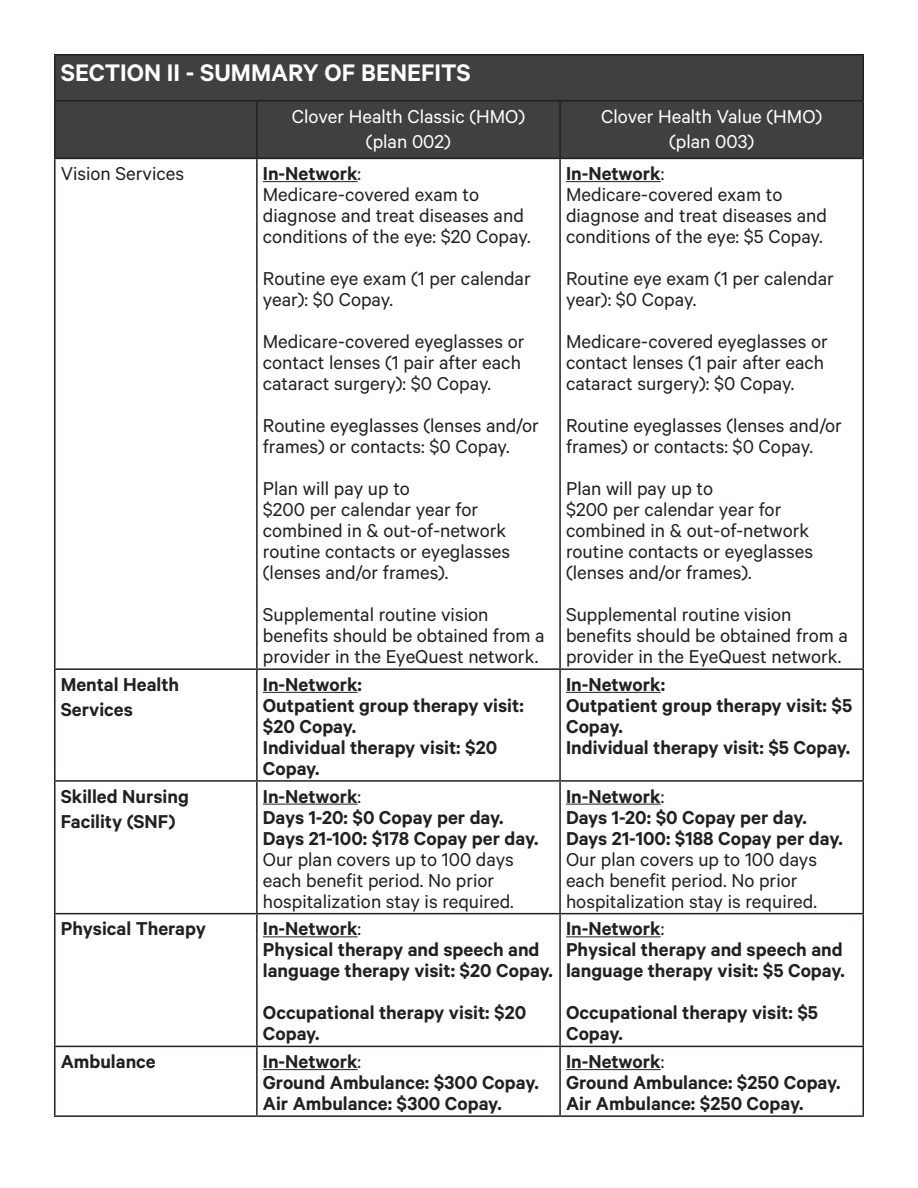
<style>
.page{position:relative;width:918px;height:1188px;background:#fff}
.page>*{position:absolute;margin:0;border:0;box-sizing:border-box;transform-origin:0 0}
.t1{font:600 27px "Calibre";color:#fff}
.t2{font:21px/21px "Calibre";color:#231f20}
.t3{font:600 21px/21px "Calibre";color:#231f20}
.t4{font:21px/25.2px "Calibre";color:#fff;text-align:center}
.s1{font-weight:400}
</style>
<div class="page">
<div style="left:56px;top:56px;width:806px;height:102px;background:#404040"></div>
<hr style="left:54px;top:54px;width:203px;height:2px;background:#231f20">
<hr style="left:54px;top:56px;width:2px;height:44px;background:#231f20">
<hr style="left:257px;top:54px;width:303px;height:2px;background:#231f20">
<hr style="left:560px;top:54px;width:304px;height:2px;background:#231f20">
<hr style="left:862px;top:56px;width:2px;height:44px;background:#231f20">
<hr style="left:54px;top:100px;width:203px;height:2px;background:#231f20">
<hr style="left:54px;top:102px;width:2px;height:56px;background:#231f20">
<hr style="left:257px;top:100px;width:303px;height:2px;background:#231f20">
<hr style="left:256px;top:102px;width:2px;height:56px;background:#231f20">
<hr style="left:560px;top:100px;width:304px;height:2px;background:#231f20">
<hr style="left:559px;top:102px;width:2px;height:56px;background:#231f20">
<hr style="left:862px;top:102px;width:2px;height:56px;background:#231f20">
<hr style="left:54px;top:158px;width:203px;height:1px;background:#231f20">
<hr style="left:54px;top:159px;width:2px;height:509px;background:#231f20">
<hr style="left:257px;top:158px;width:303px;height:1px;background:#231f20">
<hr style="left:256px;top:159px;width:2px;height:509px;background:#231f20">
<hr style="left:560px;top:158px;width:304px;height:1px;background:#231f20">
<hr style="left:559px;top:159px;width:2px;height:509px;background:#231f20">
<hr style="left:862px;top:159px;width:2px;height:509px;background:#231f20">
<hr style="left:54px;top:668px;width:203px;height:2px;background:#231f20">
<hr style="left:54px;top:670px;width:2px;height:110px;background:#231f20">
<hr style="left:257px;top:668px;width:303px;height:2px;background:#231f20">
<hr style="left:256px;top:670px;width:2px;height:110px;background:#231f20">
<hr style="left:560px;top:668px;width:304px;height:2px;background:#231f20">
<hr style="left:559px;top:670px;width:2px;height:110px;background:#231f20">
<hr style="left:862px;top:670px;width:2px;height:110px;background:#231f20">
<hr style="left:54px;top:780px;width:203px;height:2px;background:#231f20">
<hr style="left:54px;top:782px;width:2px;height:131px;background:#231f20">
<hr style="left:257px;top:780px;width:303px;height:2px;background:#231f20">
<hr style="left:256px;top:782px;width:2px;height:131px;background:#231f20">
<hr style="left:560px;top:780px;width:304px;height:2px;background:#231f20">
<hr style="left:559px;top:782px;width:2px;height:131px;background:#231f20">
<hr style="left:862px;top:782px;width:2px;height:131px;background:#231f20">
<hr style="left:54px;top:913px;width:203px;height:1px;background:#231f20">
<hr style="left:54px;top:914px;width:2px;height:132px;background:#231f20">
<hr style="left:257px;top:913px;width:303px;height:1px;background:#231f20">
<hr style="left:256px;top:914px;width:2px;height:132px;background:#231f20">
<hr style="left:560px;top:913px;width:304px;height:1px;background:#231f20">
<hr style="left:559px;top:914px;width:2px;height:132px;background:#231f20">
<hr style="left:862px;top:914px;width:2px;height:132px;background:#231f20">
<hr style="left:54px;top:1046px;width:203px;height:1px;background:#231f20">
<hr style="left:54px;top:1047px;width:2px;height:68px;background:#231f20">
<hr style="left:257px;top:1046px;width:303px;height:1px;background:#231f20">
<hr style="left:256px;top:1047px;width:2px;height:68px;background:#231f20">
<hr style="left:560px;top:1046px;width:304px;height:1px;background:#231f20">
<hr style="left:559px;top:1047px;width:2px;height:68px;background:#231f20">
<hr style="left:862px;top:1047px;width:2px;height:68px;background:#231f20">
<hr style="left:54px;top:1115px;width:203px;height:2px;background:#231f20">
<hr style="left:257px;top:1115px;width:303px;height:2px;background:#231f20">
<hr style="left:560px;top:1115px;width:304px;height:2px;background:#231f20">
<hr style="left:263px;top:181px;width:95px;height:1px;background:#231f20">
<hr style="left:566px;top:181px;width:95px;height:1px;background:#231f20">
<hr style="left:263px;top:692px;width:95px;height:1px;background:#231f20">
<hr style="left:566px;top:692px;width:95px;height:1px;background:#231f20">
<hr style="left:263px;top:804px;width:95px;height:1px;background:#231f20">
<hr style="left:566px;top:804px;width:95px;height:1px;background:#231f20">
<hr style="left:263px;top:937px;width:95px;height:1px;background:#231f20">
<hr style="left:566px;top:937px;width:95px;height:1px;background:#231f20">
<hr style="left:263px;top:1069px;width:95px;height:1px;background:#231f20">
<hr style="left:566px;top:1069px;width:95px;height:1px;background:#231f20">
<p class="t1" style="left:61px;top:57px;width:412px">SECTION II - SUMMARY OF BENEFITS</p>
<p class="t4" style="left:292px;top:103px;width:235px">Clover Health Classic (HMO) (plan 002)</p>
<p class="t4" style="left:601px;top:103px;width:222px">Clover Health Value (HMO) (plan 003)</p>
<h4 class="t2" style="left:61px;top:162px;width:125px">Vision Services</h4>
<p class="t3" style="left:263px;top:162px;width:100px">In-Network<span class="s1">:</span></p>
<p class="t2" style="left:263px;top:183px;width:269px">Medicare-covered exam to diagnose and treat diseases and conditions of the eye: $20 Copay.</p>
<p class="t2" style="left:263px;top:267px;width:269px">Routine eye exam (1 per calendar year): $0 Copay.</p>
<p class="t2" style="left:263px;top:330px;width:263px">Medicare-covered eyeglasses or contact lenses (1 pair after each cataract surgery): $0 Copay.</p>
<p class="t2" style="left:263px;top:414px;width:277px">Routine eyeglasses (lenses and/or frames) or contacts: $0 Copay.</p>
<p class="t2" style="left:263px;top:477px;width:249px">Plan will pay up to<br>$200 per calendar year for combined in &amp; out-of-network routine contacts or eyeglasses (lenses and/or frames).</p>
<p class="t2" style="left:263px;top:603px;width:283px">Supplemental routine vision benefits should be obtained from a provider in the EyeQuest network.</p>
<p class="t3" style="left:566px;top:162px;width:100px">In-Network<span class="s1">:</span></p>
<p class="t2" style="left:566px;top:183px;width:263px">Medicare-covered exam to diagnose and treat diseases and conditions of the eye: $5 Copay.</p>
<p class="t2" style="left:566px;top:267px;width:269px">Routine eye exam (1 per calendar year): $0 Copay.</p>
<p class="t2" style="left:566px;top:330px;width:263px">Medicare-covered eyeglasses or contact lenses (1 pair after each cataract surgery): $0 Copay.</p>
<p class="t2" style="left:566px;top:414px;width:277px">Routine eyeglasses (lenses and/or frames) or contacts: $0 Copay.</p>
<p class="t2" style="left:566px;top:477px;width:249px">Plan will pay up to<br>$200 per calendar year for combined in &amp; out-of-network routine contacts or eyeglasses (lenses and/or frames).</p>
<p class="t2" style="left:566px;top:603px;width:283px">Supplemental routine vision benefits should be obtained from a provider in the EyeQuest network.</p>
<h4 class="t3" style="left:61px;top:671px;width:120px;line-height:25.2px">Mental Health<br>Services</h4>
<p class="t3" style="left:263px;top:673px;width:101px">In-Network:</p>
<p class="t3" style="left:263px;top:694px;width:262px">Outpatient group therapy visit: $20 Copay.</p>
<p class="t3" style="left:263px;top:736px;width:236px">Individual therapy visit: $20<br>Copay.</p>
<h4 class="t3" style="left:61px;top:783px;width:130px;line-height:25.2px">Skilled Nursing<br>Facility (SNF)</h4>
<p class="t3" style="left:263px;top:785px;width:100px">In-Network<span class="s1">:</span></p>
<p class="t3" style="left:263px;top:806px;width:242px">Days 1-20: $0 Copay per day.</p>
<p class="t3" style="left:263px;top:827px;width:277px">Days 21-100: $178 Copay per day.</p>
<p class="t2" style="left:263px;top:848px;width:253px">Our plan covers up to 100 days each benefit period. No prior hospitalization stay is required.</p>
<h4 class="t3" style="left:61px;top:918px;width:147px">Physical Therapy</h4>
<p class="t3" style="left:263px;top:918px;width:100px">In-Network<span class="s1">:</span></p>
<p class="t3" style="left:263px;top:939px;width:292px">Physical therapy and speech and language therapy visit: $20 Copay.</p>
<p class="t3" style="left:263px;top:1002px;width:265px">Occupational therapy visit: $20<br>Copay.</p>
<h4 class="t3" style="left:61px;top:1050px;width:97px">Ambulance</h4>
<p class="t3" style="left:263px;top:1050px;width:100px">In-Network<span class="s1">:</span></p>
<p class="t3" style="left:263px;top:1071px;width:277px">Ground Ambulance: $300 Copay.</p>
<p class="t3" style="left:263px;top:1092px;width:240px">Air Ambulance: $300 Copay.</p>
<p class="t3" style="left:566px;top:673px;width:101px">In-Network:</p>
<p class="t3" style="left:566px;top:694px;width:288px">Outpatient group therapy visit: $5<br>Copay.</p>
<p class="t3" style="left:566px;top:736px;width:286px">Individual therapy visit: $5 Copay.</p>
<p class="t3" style="left:566px;top:785px;width:100px">In-Network<span class="s1">:</span></p>
<p class="t3" style="left:566px;top:806px;width:242px">Days 1-20: $0 Copay per day.</p>
<p class="t3" style="left:566px;top:827px;width:278px">Days 21-100: $188 Copay per day.</p>
<p class="t2" style="left:566px;top:848px;width:253px">Our plan covers up to 100 days each benefit period. No prior hospitalization stay is required.</p>
<p class="t3" style="left:566px;top:918px;width:100px">In-Network<span class="s1">:</span></p>
<p class="t3" style="left:566px;top:939px;width:280px">Physical therapy and speech and language therapy visit: $5 Copay.</p>
<p class="t3" style="left:566px;top:1002px;width:254px">Occupational therapy visit: $5<br>Copay.</p>
<p class="t3" style="left:566px;top:1050px;width:100px">In-Network<span class="s1">:</span></p>
<p class="t3" style="left:566px;top:1071px;width:276px">Ground Ambulance: $250 Copay.</p>
<p class="t3" style="left:566px;top:1092px;width:239px">Air Ambulance: $250 Copay.</p>
</div>
